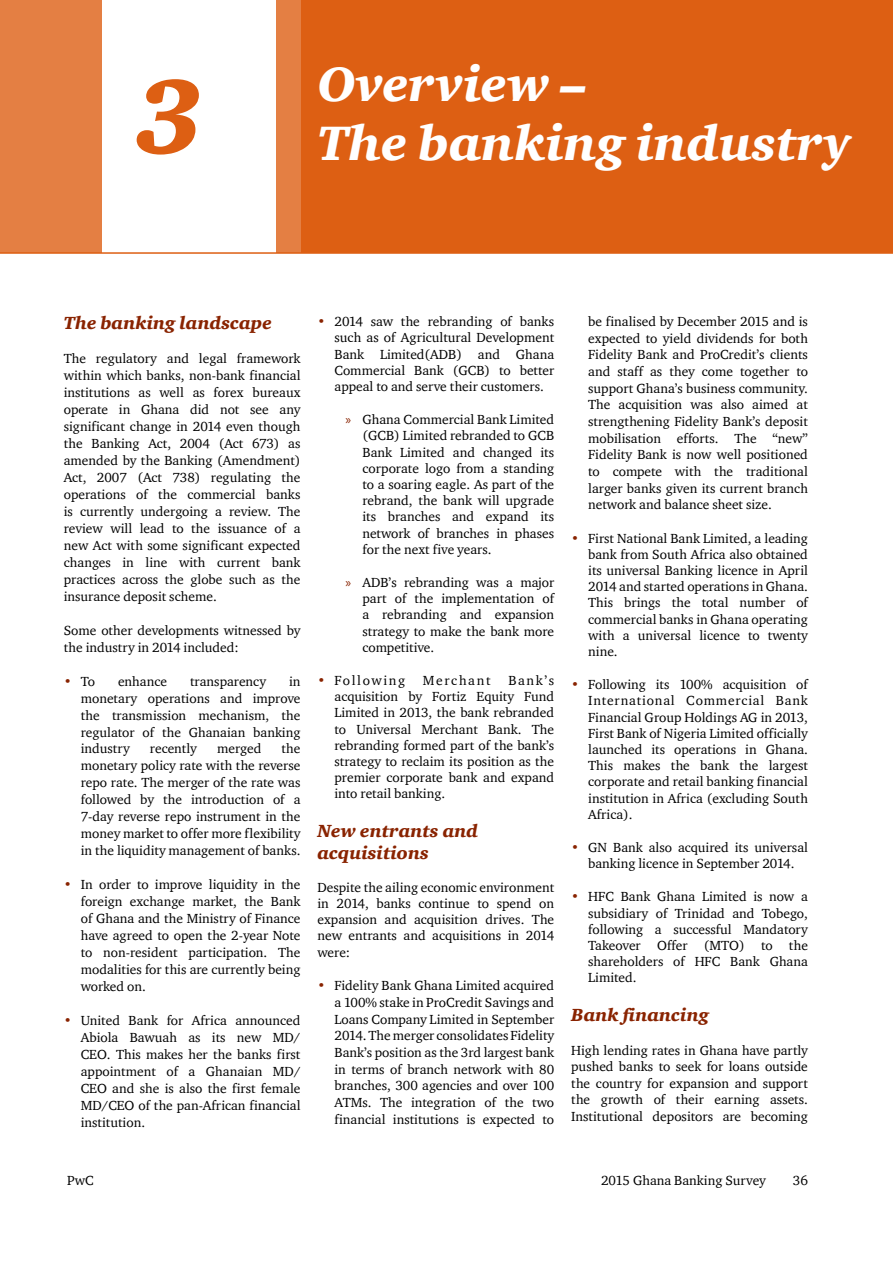
<style>
.page{position:relative;width:893px;height:1263px;background:#fff}
.page>*{position:absolute;margin:0;border:0;box-sizing:border-box;transform-origin:0 0}
.Headline_1{font:italic 900 108px "ITC Charter Com";color:#dd5f13}
.Headline_1_WHITE{font:italic 900 49.5px "ITC Charter Com";color:#fff}
.Sub_head_1{font:italic 900 18px/21.6px "ITC Charter Com";color:#892301}
.Body{font:13.5px/16.2px "ITC Charter Com";color:#000;text-align:justify}
.Body-2{font:13.5px "ITC Charter Com";letter-spacing:.12em;color:#000}
.s1{color:#892301}
.s2{font-family:"Myriad Pro";color:#892301}
</style>
<div class="page">
<div style="left:237px;top:0;width:656px;height:253px;background:#dd5f13"></div>
<div style="left:0;top:0;width:300px;height:253px;background:#e47f43"></div>
<div style="left:102px;top:0;width:174px;height:259px;background:#fff"></div>
<hr style="left:0;top:252px;width:893px;height:2px;background:#dd5f13">
<p class="Headline_1" style="left:135px;top:50px;width:71px">3</p>
<p class="Headline_1_WHITE" style="left:317px;top:53px;width:270px">Overview –</p>
<p class="Headline_1_WHITE" style="left:317px;top:113px;width:535px">The banking industry</p>
<p class="Sub_head_1" style="left:64px;top:312px;width:209px">The banking landscape</p>
<p class="Body" style="left:64px;top:350px;width:238px;line-height:17px">The regulatory and legal framework within which banks, non-bank financial institutions as well as forex bureaux operate in Ghana did not see any significant change in 2014 even though the Banking Act, 2004 (Act 673) as amended by the Banking (Amendment)<br>Act, 2007 (Act 738) regulating the operations of the commercial banks is currently undergoing a review. The review will lead to the issuance of a new Act with some significant expected changes in line with current bank practices across the globe such as the insurance deposit scheme.</p>
<p class="Body" style="left:64px;top:621px;width:238px;line-height:17px">Some other developments witnessed by the industry in 2014 included:</p>
<p class="Body" style="left:64px;top:673px;width:33px"><span class="s1">•</span> To</p>
<p class="Body" style="left:118px;top:673px;width:51px">enhance</p>
<p class="Body" style="left:190px;top:673px;width:77px">transparency</p>
<p class="Body" style="left:81px;top:672px;width:221px;line-height:17px;text-indent:208px">in monetary operations and improve the transmission mechanism, the regulator of the Ghanaian banking industry</p>
<p class="Body" style="left:81px;top:740px;width:221px;line-height:17px;text-indent:201px">the monetary policy rate with the reverse repo rate. The merger of the rate was followed by the introduction of a 7-day reverse repo instrument in the money market to offer more flexibility in the liquidity management of banks.</p>
<p class="Body" style="left:81px;top:876px;width:221px;line-height:17px;text-indent:-17px"><span class="s1">•</span> In order to improve liquidity in the foreign exchange market, the Bank of Ghana and the Ministry of Finance have agreed to open the 2-year Note to non-resident participation. The modalities for this are currently being worked on.</p>
<p class="Body" style="left:81px;top:1011px;width:221px;line-height:17px;text-indent:-17px"><span class="s1">•</span> United Bank for Africa announced Abiola Bawuah as its new MD/ CEO. This makes her the banks first appointment of a Ghanaian MD/ CEO and she is also the first female MD/CEO of the pan-African financial institution.</p>
<p class="Body" style="left:150px;top:740px;width:48px">recently</p>
<p class="Body" style="left:217px;top:740px;width:46px">merged</p>
<p class="Body" style="left:334px;top:313px;width:221px;text-indent:-17px"><span class="s1">•</span> 2014 saw the rebranding of banks such as of Agricultural Development Bank Limited(ADB) and Ghana Commercial Bank (GCB) to better appeal to and serve their customers.</p>
<p class="Body" style="left:362px;top:411px;width:193px;text-indent:-17px"><span class="s2">»</span> Ghana Commercial Bank Limited (GCB) Limited rebranded to GCB Bank Limited and changed its corporate logo from a standing to a soaring eagle. As part of the rebrand, the bank will upgrade its branches and expand its network of branches in phases for the next five years.</p>
<p class="Body" style="left:362px;top:574px;width:193px;text-indent:-17px"><span class="s2">»</span> ADB’s rebranding was a major part of the implementation of a rebranding and expansion strategy to make the bank more competitive.</p>
<p class="Body-2" style="left:317px;top:672px;width:89px"><span class="s1">•</span> Following</p>
<p class="Body-2" style="left:423px;top:672px;width:69px">Merchant</p>
<p class="Body" style="left:334px;top:672px;width:221px;text-indent:174px">Bank’s acquisition by Fortiz Equity Fund Limited in 2013, the bank rebranded to Universal Merchant Bank. The rebranding formed part of the bank’s strategy to reclaim its position as the premier corporate bank and expand into retail banking.</p>
<p class="Sub_head_1" style="left:317px;top:820px;width:162px">New entrants and acquisitions</p>
<p class="Body" style="left:317px;top:879px;width:238px">Despite the ailing economic environment in 2014, banks continue to spend on expansion and acquisition drives. The new entrants and acquisitions in 2014 were:</p>
<p class="Body" style="left:334px;top:977px;width:221px;line-height:16.6px;text-indent:-17px"><span class="s1">•</span> Fidelity Bank Ghana Limited acquired a 100% stake in ProCredit Savings and Loans Company Limited in September 2014. The merger consolidates Fidelity Bank’s position as the 3rd largest bank in terms of branch network with 80 branches, 300 agencies and over 100<br>ATMs. The integration of the two financial institutions is expected to</p>
<p class="Body" style="left:588px;top:313px;width:221px;line-height:16.6px">be finalised by December 2015 and is expected to yield dividends for both Fidelity Bank and ProCredit’s clients and staff as they come together to support Ghana’s business community.<br>The acquisition was also aimed at strengthening Fidelity Bank’s deposit mobilisation efforts. The “new” Fidelity Bank is now well positioned to compete with the traditional larger banks given its current branch network and balance sheet size.</p>
<p class="Body" style="left:588px;top:530px;width:221px;text-indent:-17px"><span class="s1">•</span> First National Bank Limited, a leading bank from South Africa also obtained its universal Banking licence in April 2014 and started operations in Ghana.<br>This brings the total number of commercial banks in Ghana operating with a universal licence to twenty nine.</p>
<p class="Body" style="left:588px;top:676px;width:221px;text-indent:-17px"><span class="s1">•</span> Following its 100% acquisition of International Commercial Bank Financial Group Holdings AG in 2013, First Bank of Nigeria Limited officially launched its operations in Ghana.<br>This makes the bank the largest corporate and retail banking financial institution in Africa (excluding South Africa).</p>
<p class="Body" style="left:571px;top:839px;width:238px;text-align:center"><span class="s1">•</span> GN Bank also acquired its universal banking licence in September 2014.</p>
<p class="Body" style="left:588px;top:888px;width:221px;text-indent:-17px"><span class="s1">•</span> HFC Bank Ghana Limited is now a subsidiary of Trinidad and Tobego, following a successful Mandatory Takeover Offer (MTO) to the shareholders of HFC Bank Ghana Limited.</p>
<p class="Sub_head_1" style="left:571px;top:1004px;width:139px">Bank financing</p>
<p class="Body" style="left:571px;top:1041px;width:238px">High lending rates in Ghana have partly pushed banks to seek for loans outside the country for expansion and support the growth of their earning assets.<br>Institutional depositors are becoming</p>
<p class="Body" style="left:67px;top:1172px;width:28px">PwC</p>
<p class="Body" style="left:601px;top:1172px;width:166px">2015 Ghana Banking Survey</p>
<p class="Body" style="left:793px;top:1172px;width:17px">36</p>
</div>
